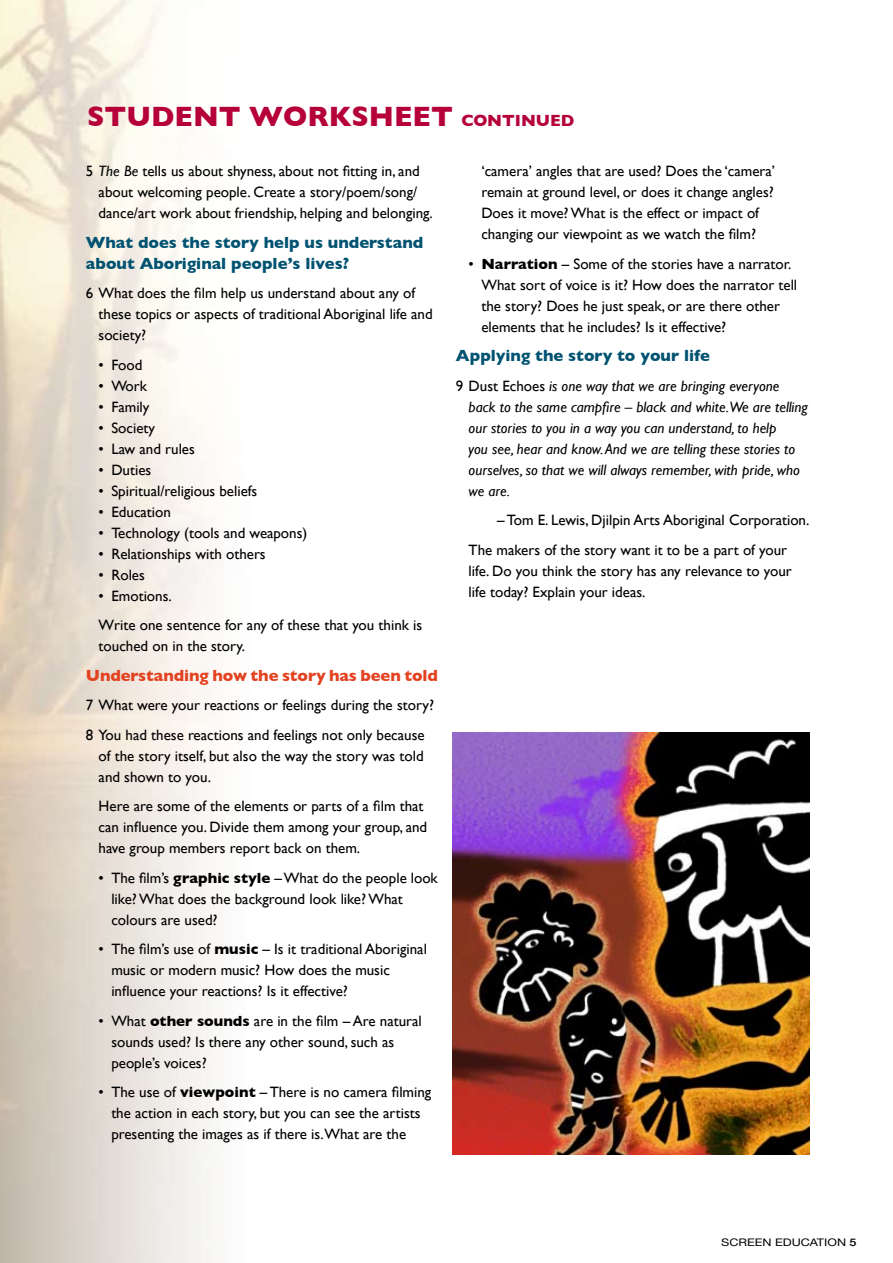
<style>
.page{position:relative;width:893px;height:1263px;background:#fff}
.page>*{position:absolute;margin:0;border:0;box-sizing:border-box;transform-origin:0 0}
.t1{font:700 28.5px "Gill Sans";color:#b50039}
.t2{font:700 16.5px/21px "Gill Sans";color:#005271}
.t3{font:700 16.5px "Gill Sans";letter-spacing:-.005em;color:#e34220}
.t4{font:15px/21px "Gill Sans";color:#000}
.t5{font:italic 15px/21px "Gill Sans";color:#000}
.t6{font:10.5px "Helvetica Neue";color:#000;scale:1.2 1}
.s1{font-size:16.5px}
.s2{font-style:italic}
.s3{font-weight:700}
.s4{font-style:normal}
.s5{font-weight:500}
</style>
<div class="page">
<img style="left:0;top:0;width:486px;height:1263px">
<img style="left:452px;top:733px;width:358px;height:422px">
<h1 class="t1" style="left:87px;top:99px;width:489px">STUDENT WORKSHEET <span class="s1">CONTINUED</span></h1>
<p class="t4" style="left:99px;top:161px;width:336px;text-indent:-13px">5 <span class="s2">The Be</span> tells us about shyness, about not fitting in, and about welcoming people. Create a story/poem/song/ dance/art work about friendship, helping and belonging.</p>
<p class="t2" style="left:86px;top:232px;width:339px">What does the story help us understand about Aboriginal people’s lives?</p>
<p class="t4" style="left:99px;top:283px;width:336px;text-indent:-13px">6 What does the film help us understand about any of these topics or aspects of traditional Aboriginal life and society?</p>
<p class="t4" style="left:99px;top:354px;width:45px">• Food</p>
<p class="t4" style="left:99px;top:375px;width:50px">• Work</p>
<p class="t4" style="left:99px;top:396px;width:52px">• Family</p>
<p class="t4" style="left:99px;top:417px;width:58px">• Society</p>
<p class="t4" style="left:99px;top:438px;width:98px">• Law and rules</p>
<p class="t4" style="left:99px;top:459px;width:54px">• Duties</p>
<p class="t4" style="left:99px;top:480px;width:160px">• Spiritual/religious beliefs</p>
<p class="t4" style="left:99px;top:501px;width:74px">• Education</p>
<p class="t4" style="left:99px;top:522px;width:210px">• Technology (tools and weapons)</p>
<p class="t4" style="left:99px;top:543px;width:169px">• Relationships with others</p>
<p class="t4" style="left:99px;top:564px;width:48px">• Roles</p>
<p class="t4" style="left:99px;top:581px;width:325px;line-height:29.5px">• Emotions.<br>Write one sentence for any of these that you think is</p>
<p class="t4" style="left:99px;top:636px;width:148px">touched on in the story.</p>
<p class="t3" style="left:86px;top:666px;width:354px">Understanding how the story has been told</p>
<p class="t4" style="left:86px;top:690px;width:350px;line-height:29.5px">7 What were your reactions or feelings during the story?<br>8 You had these reactions and feelings not only because</p>
<p class="t4" style="left:99px;top:745px;width:327px">of the story itself, but also the way the story was told and shown to you.</p>
<p class="t4" style="left:99px;top:796px;width:330px">Here are some of the elements or parts of a film that can influence you. Divide them among your group, and have group members report back on them.</p>
<p class="t4" style="left:111px;top:867px;width:328px;text-indent:-13px">• The film’s <span class="s3">graphic style</span> – What do the people look like? What does the background look like? What colours are used?</p>
<p class="t4" style="left:111px;top:939px;width:317px;text-indent:-13px">• The film’s use of <span class="s3">music</span> – Is it traditional Aboriginal music or modern music? How does the music influence your reactions? Is it effective?</p>
<p class="t4" style="left:111px;top:1010px;width:312px;text-indent:-13px">• What <span class="s3">other sounds</span> are in the film – Are natural sounds used? Is there any other sound, such as people’s voices?</p>
<p class="t4" style="left:111px;top:1082px;width:322px;text-indent:-13px">• The use of <span class="s3">viewpoint</span> – There is no camera filming the action in each story, but you can see the artists presenting the images as if there is.What are the</p>
<p class="t4" style="left:481px;top:161px;width:295px">‘camera’ angles that are used? Does the ‘camera’ remain at ground level, or does it change angles?<br>Does it move? What is the effect or impact of changing our viewpoint as we watch the film?</p>
<p class="t4" style="left:481px;top:253px;width:317px;text-indent:-13px">• <span class="s3">Narration</span> – Some of the stories have a narrator.<br>What sort of voice is it? How does the narrator tell the story? Does he just speak, or are there other elements that he includes? Is it effective?</p>
<p class="t2" style="left:456px;top:345px;width:256px">Applying the story to your life</p>
<p class="t5" style="left:469px;top:375px;width:341px;text-indent:-13px"><span class="s4">9 Dust Echoes</span> is one way that we are bringing everyone back to the same campfire – black and white.We are telling our stories to you in a way you can understand, to help<br>you see, hear and know. And we are telling these stories to ourselves, so that we will always remember, with pride, who we are.</p>
<p class="t4" style="left:469px;top:505px;width:342px;line-height:29.5px;text-indent:28px">– Tom E. Lewis, Djilpin Arts Aboriginal Corporation.<br>The makers of the story want it to be a part of your</p>
<p class="t4" style="left:469px;top:560px;width:325px">life. Do you think the story has any relevance to your life today? Explain your ideas.</p>
<p class="t6" style="left:721px;top:1236px;width:114px">SCREEN EDUCATION <span class="s5">5</span></p>
</div>
